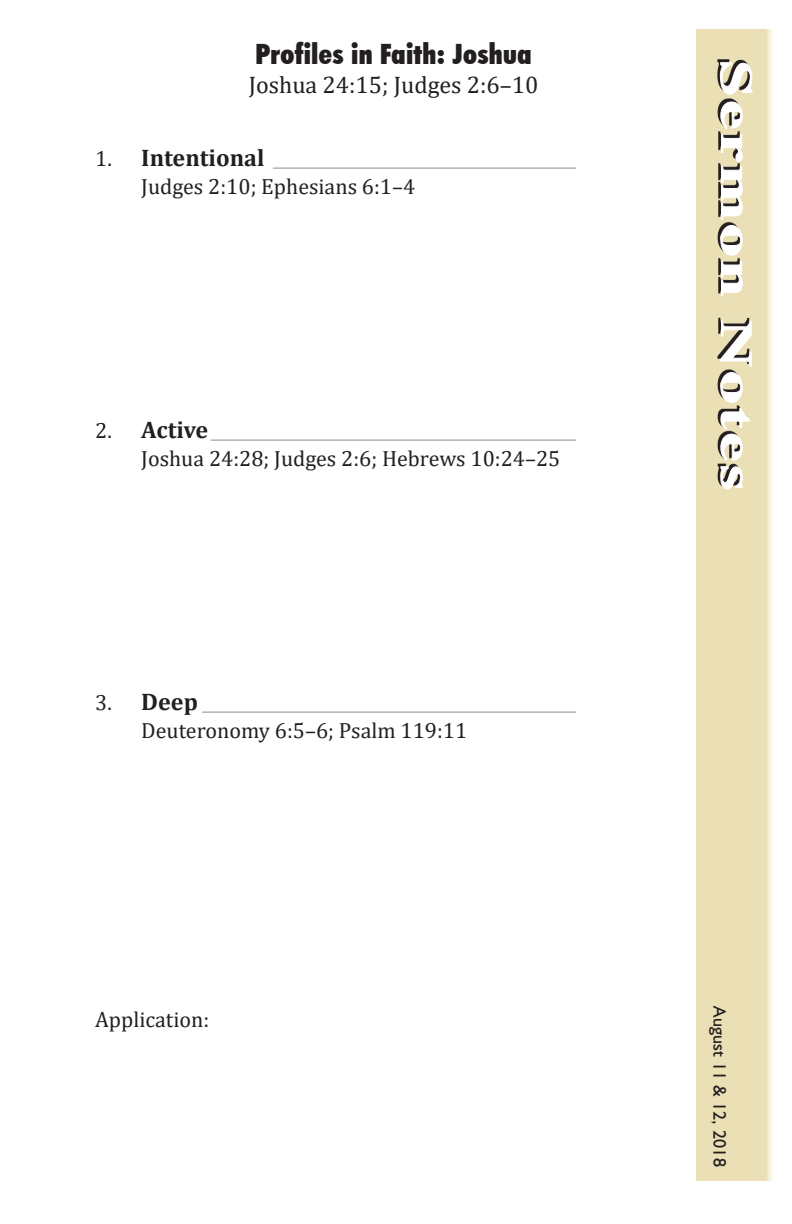
<style>
.page{position:relative;width:792px;height:1224px;background:#fff}
.page>*{position:absolute;margin:0;border:0;box-sizing:border-box;transform-origin:0 0}
.t1{font:700 44px "Greatland Serif";letter-spacing:.05em;color:#fff;scale:1.5 1}
.t2{font:900 condensed 28px "Futura BT";letter-spacing:.01em;color:#231f20}
.t3{font:24px "Cambria";color:#a8a9ad}
.t4{font:24px "Cambria";color:#231f20}
.t5{font:22px "Cambria";color:#231f20}
.t6{font:18px "Humanist 521 BT";letter-spacing:.01em;color:#231f20}
.s1{font-size:22px;color:#231f20}
.s2{font-weight:700;color:#231f20}
</style>
<div class="page">
<div style="left:696px;top:29px;width:79px;height:1152px;background:#ebdfb5"></div>
<svg style="left:717px;top:59px;width:33px;height:426px"></svg>
<svg style="left:720px;top:62px;width:33px;height:33px"></svg>
<svg style="left:720px;top:101px;width:23px;height:196px"></svg>
<svg style="left:720px;top:320px;width:32px;height:170px"></svg>
<p class="t2" style="left:255px;top:38px;width:278px">Profiles in Faith: Joshua</p>
<p class="t4" style="left:249px;top:71px;width:291px">Joshua 24:15; Judges 2:6–10</p>
<p class="t3" style="left:95px;top:144px;width:482px"><span class="s1">1.</span> <span class="s2">Intentional</span> __________________________________</p>
<p class="t5" style="left:141px;top:174px;width:276px">Judges 2:10; Ephesians 6:1–4</p>
<p class="t3" style="left:95px;top:416px;width:482px"><span class="s1">2.</span> <span class="s2">Active</span>_________________________________________</p>
<p class="t5" style="left:141px;top:446px;width:421px">Joshua 24:28; Judges 2:6; Hebrews 10:24–25</p>
<p class="t3" style="left:95px;top:688px;width:482px"><span class="s1">3.</span> <span class="s2">Deep</span> __________________________________________</p>
<p class="t5" style="left:141px;top:718px;width:328px">Deuteronomy 6:5–6; Psalm 119:11</p>
<p class="t5" style="left:95px;top:1007px;width:116px">Application:</p>
<p class="t1" style="left:763px;top:60px;width:288px;rotate:90deg">Sermon Notes</p>
<p class="t6" style="left:731px;top:1006px;width:162px;rotate:90deg">August 11 &amp; 12, 2018</p>
</div>
